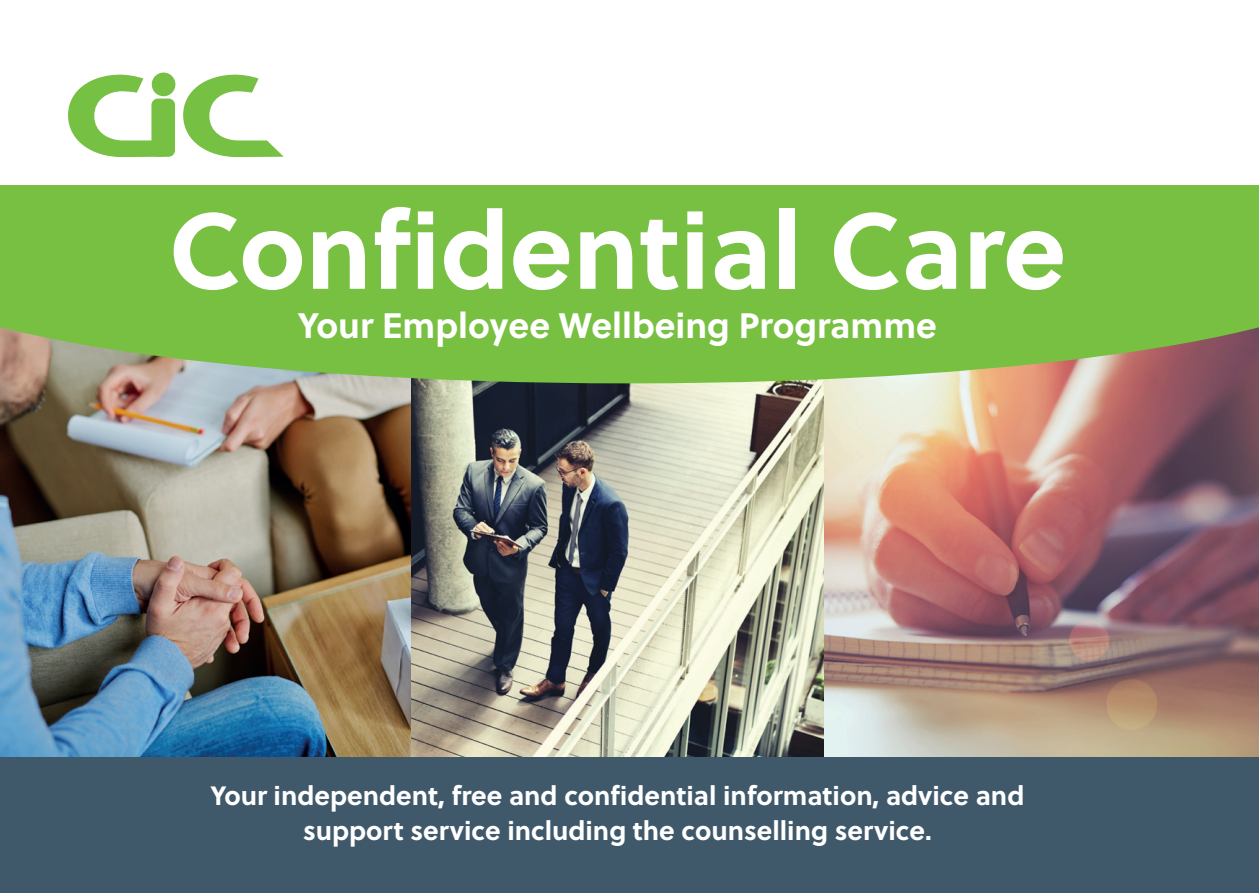
<style>
.page{position:relative;width:1259px;height:893px;background:#fff}
.page>*{position:absolute;margin:0;border:0;box-sizing:border-box;transform-origin:0 0}
.t1{font:700 107.4px "Soleil";color:#fff}
.t2{font:700 35.4px "Soleil";color:#fff}
.t3{font:700 26.4px/35.4px "Soleil";color:#fff;text-align:center}
</style>
<div class="page">
<img style="left:823px;top:383px;width:436px;height:375px">
<img style="left:0;top:383px;width:411px;height:375px">
<img style="left:411px;top:383px;width:412px;height:375px">
<svg style="left:0;top:275px;width:1259px;height:108px;background:#80b94d"></svg>
<div style="left:0;top:184px;width:1259px;height:91px;background:#78c042"></div>
<svg style="left:68px;top:75px;width:95px;height:82px"></svg>
<svg style="left:183px;top:75px;width:101px;height:82px"></svg>
<div style="left:152px;top:73px;width:23px;height:23px;background:#76c043;border-radius:50%"></div>
<div style="left:151px;top:99px;width:24px;height:58px;background:#76c043;border-radius:6px"></div>
<div style="left:0;top:758px;width:1259px;height:135px;background:#3f596b"></div>
<h1 class="t1" style="left:168px;top:167px;width:899px">Confidential Care</h1>
<h2 class="t2" style="left:298px;top:298px;width:640px">Your Employee Wellbeing Programme</h2>
<p class="t3" style="left:210px;top:776px;width:815px">Your independent, free and confidential information, advice and support service including the counselling service.</p>
</div>
